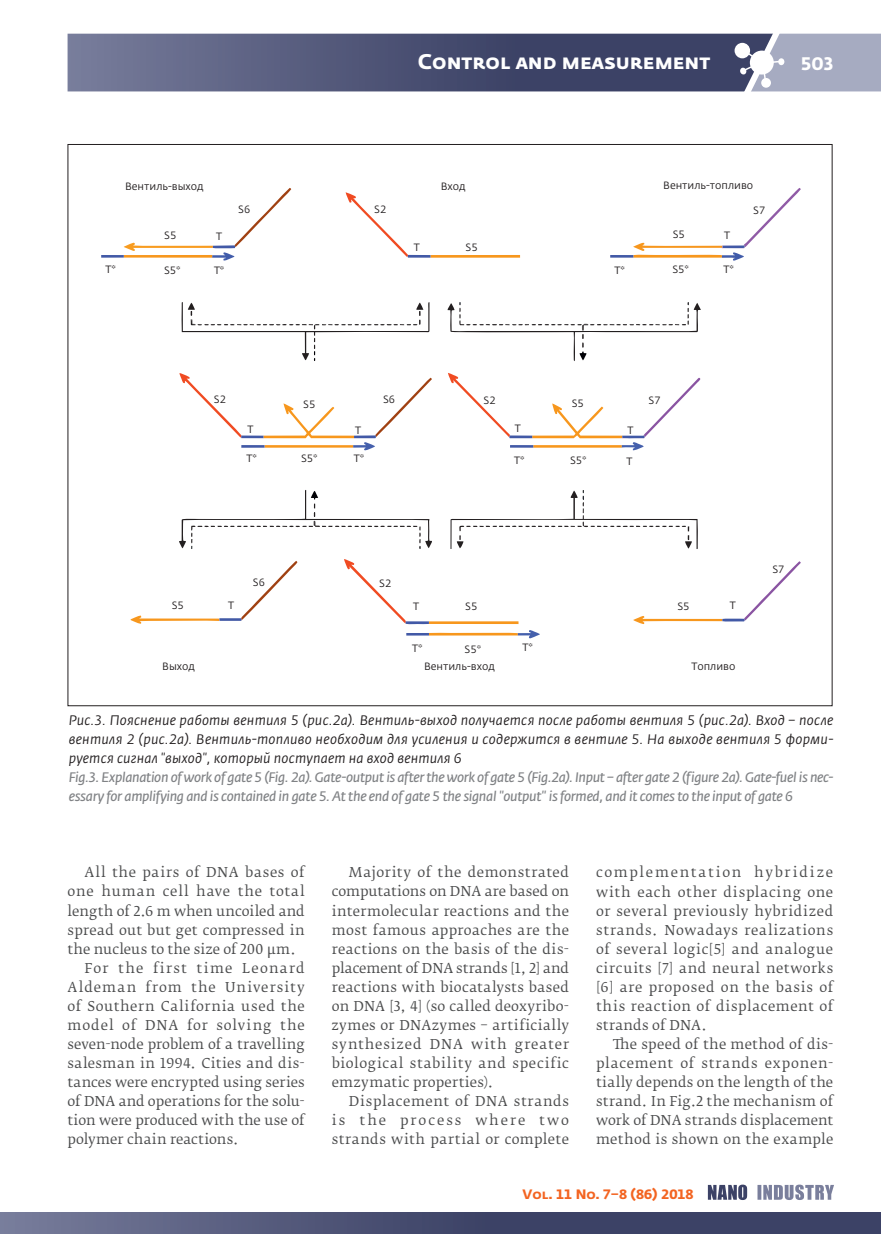
<style>
.page{position:relative;width:881px;height:1234px;background:#fff}
.page>*{position:absolute;margin:0;border:0;box-sizing:border-box;transform-origin:0 0}
.t1{font:700 21px "Fedra Sans Pro";color:#fff}
.t2{font:700 18px "Fedra Sans Alt Pro";color:#fff}
.t3{font:italic 13.65px/19px "Fedra Sans Pro";letter-spacing:.015em;color:#231f20;text-align:justify}
.t4{font:italic 13.65px/19px "Fedra Sans Pro";letter-spacing:-.025em;color:#808285}
.t5{font:13.5px/19px "Fedra Serif B Pro";letter-spacing:.03em;color:#4b4c4d;text-align:justify}
.t6{font:13.5px "Fedra Serif B Pro";letter-spacing:.005em;color:#4b4c4d}
.t7{font:13.5px "Fedra Serif B Pro";color:#4b4c4d}
.t8{font:13.5px "Fedra Serif B Pro";letter-spacing:.05em;color:#4b4c4d}
.t9{font:13.5px "Fedra Serif B Pro";letter-spacing:.06em;color:#4b4c4d}
.t10{font:13.5px "Fedra Serif B Pro";letter-spacing:-.005em;color:#4b4c4d}
.t11{font:13.5px "Fedra Serif B Pro";letter-spacing:.08em;color:#4b4c4d}
.t12{font:13.5px "Fedra Serif B Pro";letter-spacing:.095em;color:#4b4c4d}
.t13{font:13.5px "Fedra Serif B Pro";letter-spacing:.01em;color:#4b4c4d}
.t14{font:700 13.5px "Fedra Sans Alt Pro";color:#f36421}
.t15{font:10.5px "Fedra Sans Pro";color:#231f20}
</style>
<div class="page">
<svg style="left:68px;top:33px;width:812px;height:59px;background:#626786"></svg>
<div style="left:0;top:1211px;width:880px;height:22px;background:linear-gradient(to right,#6b7090,#2d3459)"></div>
<svg style="left:0;top:1211px;width:1px;height:22px"></svg>
<svg style="left:757px;top:1184px;width:76px;height:15px"></svg>
<svg style="left:707px;top:1184px;width:39px;height:15px"></svg>
<hr style="left:430px;top:255px;width:90px;height:2px;background:#f7971d">
<svg style="left:344px;top:559px;width:195px;height:80px"></svg>
<svg style="left:633px;top:561px;width:167px;height:63px"></svg>
<svg style="left:345px;top:192px;width:85px;height:65px"></svg>
<hr style="left:610px;top:255px;width:23px;height:2px;background:#4259a6">
<svg style="left:123px;top:188px;width:168px;height:73px"></svg>
<hr style="left:101px;top:255px;width:23px;height:2px;background:#4259a6">
<hr style="left:406px;top:633px;width:23px;height:2px;background:#4259a6">
<svg style="left:179px;top:373px;width:253px;height:78px"></svg>
<svg style="left:130px;top:561px;width:167px;height:63px"></svg>
<svg style="left:448px;top:373px;width:253px;height:78px"></svg>
<svg style="left:633px;top:188px;width:167px;height:73px"></svg>
<svg style="left:181px;top:302px;width:248px;height:59px"></svg>
<svg style="left:447px;top:302px;width:253px;height:59px"></svg>
<svg style="left:450px;top:490px;width:247px;height:59px"></svg>
<svg style="left:179px;top:490px;width:253px;height:59px"></svg>
<h1 class="t1" style="left:417px;top:49px;width:294px">Control and measurement</h1>
<h2 class="t2" style="left:800px;top:52px;width:34px">503</h2>
<p class="t15" style="left:125px;top:180px;width:80px">Вентиль-выход</p>
<p class="t15" style="left:440px;top:180px;width:26px">Вход</p>
<p class="t15" style="left:663px;top:179px;width:91px">Вентиль-топливо</p>
<p class="t15" style="left:164px;top:229px;width:14px">S5</p>
<p class="t15" style="left:216px;top:230px;width:7px">T</p>
<p class="t15" style="left:105px;top:263px;width:12px">T*</p>
<p class="t15" style="left:164px;top:264px;width:18px">S5*</p>
<p class="t15" style="left:214px;top:263px;width:12px">T*</p>
<p class="t15" style="left:238px;top:202px;width:14px">S6</p>
<p class="t15" style="left:374px;top:202px;width:14px">S2</p>
<p class="t15" style="left:414px;top:240px;width:7px">T</p>
<p class="t15" style="left:465px;top:240px;width:14px">S5</p>
<p class="t15" style="left:672px;top:228px;width:14px">S5</p>
<p class="t15" style="left:723px;top:228px;width:7px">T</p>
<p class="t15" style="left:614px;top:263px;width:12px">T*</p>
<p class="t15" style="left:672px;top:263px;width:18px">S5*</p>
<p class="t15" style="left:723px;top:263px;width:12px">T*</p>
<p class="t15" style="left:753px;top:203px;width:14px">S7</p>
<p class="t15" style="left:214px;top:393px;width:14px">S2</p>
<p class="t15" style="left:483px;top:393px;width:14px">S2</p>
<p class="t15" style="left:383px;top:393px;width:14px">S6</p>
<p class="t15" style="left:303px;top:397px;width:14px">S5</p>
<p class="t15" style="left:571px;top:396px;width:14px">S5</p>
<p class="t15" style="left:648px;top:393px;width:14px">S7</p>
<p class="t15" style="left:247px;top:422px;width:7px">T</p>
<p class="t15" style="left:246px;top:452px;width:12px">T*</p>
<p class="t15" style="left:301px;top:452px;width:18px">S5*</p>
<p class="t15" style="left:355px;top:423px;width:7px">T</p>
<p class="t15" style="left:353px;top:452px;width:12px">T*</p>
<p class="t15" style="left:514px;top:422px;width:7px">T</p>
<p class="t15" style="left:627px;top:423px;width:7px">T</p>
<p class="t15" style="left:514px;top:454px;width:12px">T*</p>
<p class="t15" style="left:570px;top:453px;width:18px">S5*</p>
<p class="t15" style="left:626px;top:454px;width:7px">T</p>
<p class="t15" style="left:172px;top:599px;width:14px">S5</p>
<p class="t15" style="left:228px;top:599px;width:7px">T</p>
<p class="t15" style="left:253px;top:575px;width:14px">S6</p>
<p class="t15" style="left:379px;top:576px;width:14px">S2</p>
<p class="t15" style="left:413px;top:599px;width:7px">T</p>
<p class="t15" style="left:465px;top:599px;width:14px">S5</p>
<p class="t15" style="left:412px;top:641px;width:12px">T*</p>
<p class="t15" style="left:522px;top:640px;width:12px">T*</p>
<p class="t15" style="left:464px;top:642px;width:18px">S5*</p>
<p class="t15" style="left:677px;top:599px;width:14px">S5</p>
<p class="t15" style="left:729px;top:599px;width:7px">T</p>
<p class="t15" style="left:162px;top:659px;width:34px">Выход</p>
<p class="t15" style="left:424px;top:659px;width:72px">Вентиль-вход</p>
<p class="t15" style="left:691px;top:659px;width:45px">Топливо</p>
<p class="t15" style="left:772px;top:563px;width:14px">S7</p>
<p class="t3" style="left:69px;top:710px;width:765px">Рис.3. Пояснение работы вентиля 5 (рис.2а). Вентиль-выход получается после работы вентиля 5 (рис.2а). Вход – после вентиля 2 (рис.2а). Вентиль-топливо необходим для усиления и содержится в вентиле 5. На выходе вентиля 5 форми&shy;руется сигнал "выход", который поступает на вход вентиля 6</p>
<p class="t4" style="left:69px;top:767px;width:765px">Fig.3. Explanation of work of gate 5 (Fig. 2а). Gate-output is after the work of gate 5 (Fig.2а). Input – after gate 2 (figure 2а). Gate-fuel is nec&shy;essary for amplifying and is contained in gate 5. At the end of gate 5 the signal "output" is formed, and it comes to the input of gate 6</p>
<p class="t8" style="left:85px;top:864px;width:221px">All the pairs of DNA bases of</p>
<p class="t9" style="left:68px;top:883px;width:238px">one human cell have the total</p>
<p class="t7" style="left:68px;top:902px;width:238px">length of 2.6 m when uncoiled and</p>
<p class="t5" style="left:68px;top:920px;width:238px">spread out but get compressed in</p>
<p class="t6" style="left:68px;top:940px;width:230px">the nucleus to the size of 200 µm.</p>
<p class="t12" style="left:85px;top:959px;width:221px">For the first time Leonard</p>
<p class="t11" style="left:68px;top:978px;width:238px">Aldeman from the University</p>
<p class="t8" style="left:68px;top:997px;width:239px">of Southern California used the</p>
<p class="t9" style="left:68px;top:1016px;width:238px">model of DNA for solving the</p>
<p class="t6" style="left:68px;top:1035px;width:238px">seven-node problem of a travelling</p>
<p class="t5" style="left:68px;top:1053px;width:239px">salesman in 1994. Cities and dis-</p>
<p class="t6" style="left:68px;top:1073px;width:238px">tances were encrypted using series</p>
<p class="t10" style="left:68px;top:1092px;width:239px">of DNA and operations for the solu-</p>
<p class="t7" style="left:68px;top:1111px;width:238px">tion were produced with the use of</p>
<p class="t13" style="left:68px;top:1130px;width:173px">polymer chain reactions.</p>
<p class="t5" style="left:331px;top:863px;width:239px;text-indent:17px">Majority of the demonstrated computations on DNA are based on intermolecular reactions and the most famous approaches are the reactions on the basis of the dis&shy;placement of DNA strands [1, 2] and reactions with biocatalysts based on DNA [3, 4] (so called deoxyribo&shy;zymes or DNAzymes – artificially synthesized DNA with greater biological stability and specific emzymatic properties).</p>
<p class="t5" style="left:331px;top:1091px;width:238px;text-indent:17px">Displacement of DNA strands is the process where two strands with partial or complete</p>
<p class="t5" style="left:596px;top:863px;width:239px">complementation hybridize with each other displacing one or several previously hybridized strands. Nowadays realizations of several logic[5] and analogue circuits [7] and neural networks [6] are proposed on the basis of this reaction of displacement of strands of DNA.</p>
<p class="t5" style="left:596px;top:1034px;width:239px;text-indent:17px">The speed of the method of dis&shy;placement of strands exponen&shy;tially depends on the length of the strand. In Fig.2 the mechanism of work of DNA strands displacement method is shown on the example</p>
<p class="t14" style="left:522px;top:1185px;width:173px">Vol. 11 No. 7–8 (86) 2018</p>
</div>
